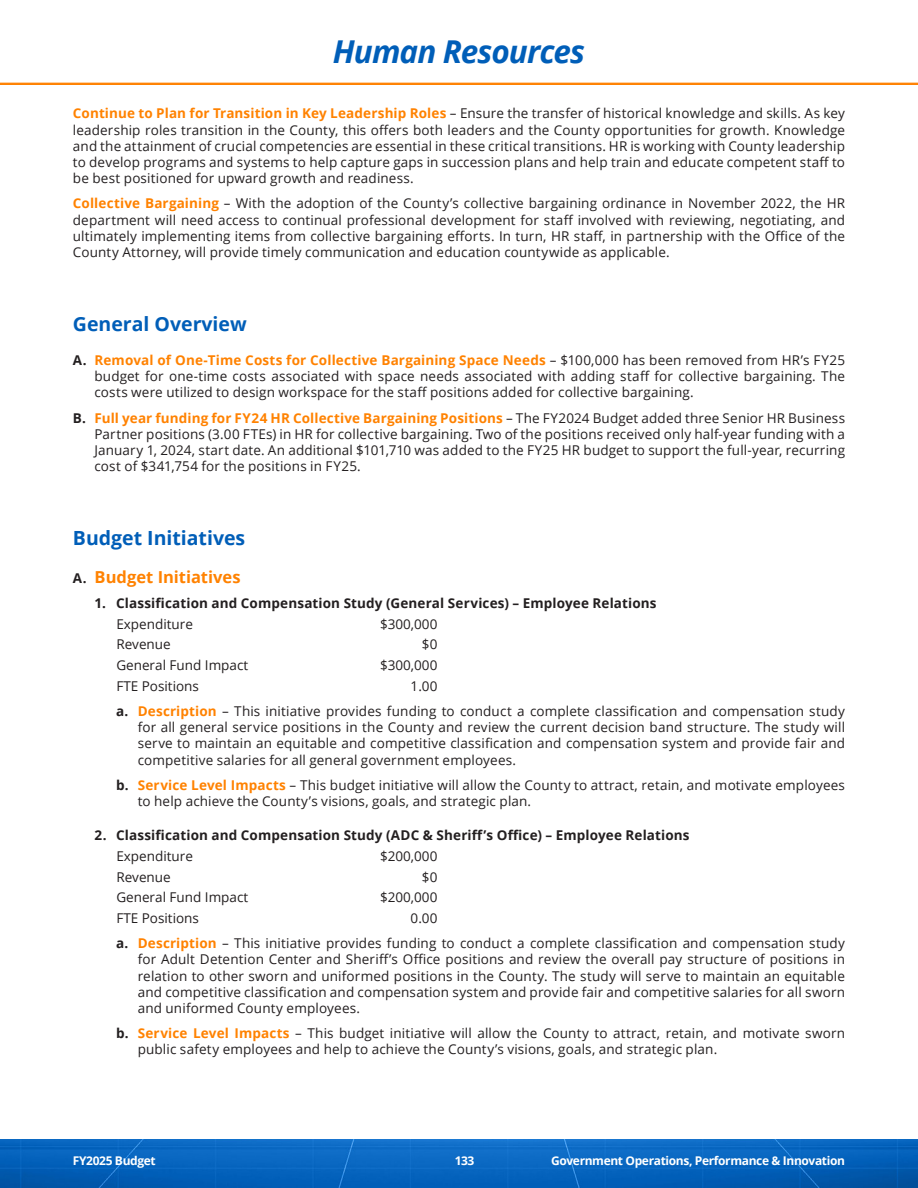
<style>
.page{position:relative;width:918px;height:1188px;background:#fff}
.page>*{position:absolute;margin:0;border:0;box-sizing:border-box;transform-origin:0 0}
.t1{font:italic 700 31.5px "Open Sans";letter-spacing:-.03em;color:#005eb8}
.Heading_L1{font:700 19.5px "Open Sans";color:#005eb8}
.t2{font:700 16.5px "Open Sans";color:#ff8200}
.Body{font:13.5px/16.2px "Open Sans";letter-spacing:.01em;color:#231f20;text-align:justify}
.t3{font:700 13.5px "Open Sans";letter-spacing:.01em;color:#231f20}
.BI_Tabs{font:13.5px "Open Sans";color:#231f20}
.t4{font:700 12px "Open Sans";letter-spacing:-.03em;color:#fff}
.s1{font-weight:700;color:#ff8200}
.s2{font-weight:700}
.s3{font-size:13.5px;color:#231f20}
</style>
<div class="page">
<img style="left:0;top:82px;width:918px;height:3px">
<img style="left:0;top:1139px;width:918px;height:49px">
<p class="t1" style="left:333px;top:29px;width:254px">Human Resources</p>
<p class="Body" style="left:73px;top:105px;width:774px"><span class="s1">Continue to Plan for Transition in Key Leadership Roles</span> – Ensure the transfer of historical knowledge and skills. As key leadership roles transition in the County, this offers both leaders and the County opportunities for growth. Knowledge and the attainment of crucial competencies are essential in these critical transitions. HR is working with County leadership to develop programs and systems to help capture gaps in succession plans and help train and educate competent staff to be best positioned for upward growth and readiness.</p>
<p class="Body" style="left:73px;top:195px;width:774px"><span class="s1">Collective Bargaining</span> – With the adoption of the County’s collective bargaining ordinance in November 2022, the HR department will need access to continual professional development for staff involved with reviewing, negotiating, and ultimately implementing items from collective bargaining efforts. In turn, HR staff, in partnership with the Office of the County Attorney, will provide timely communication and education countywide as applicable.</p>
<p class="Heading_L1" style="left:73px;top:310px;width:175px">General Overview</p>
<p class="Body" style="left:94px;top:352px;width:752px;text-indent:-22px"><span class="s2">A.</span> <span class="s1">Removal of One-Time Costs for Collective Bargaining Space Needs</span> – $100,000 has been removed from HR’s FY25 budget for one-time costs associated with space needs associated with adding staff for collective bargaining. The costs were utilized to design workspace for the staff positions added for collective bargaining.</p>
<p class="Body" style="left:94px;top:409px;width:752px;text-indent:-22px"><span class="s2">B.</span> <span class="s1">Full year funding for FY24 HR Collective Bargaining Positions</span> – The FY2024 Budget added three Senior HR Business Partner positions (3.00 FTEs) in HR for collective bargaining. Two of the positions received only half-year funding with a January 1, 2024, start date. An additional $101,710 was added to the FY25 HR budget to support the full-year, recurring cost of $341,754 for the positions in FY25.</p>
<p class="Heading_L1" style="left:73px;top:524px;width:174px">Budget Initiatives</p>
<p class="t2" style="left:73px;top:565px;width:169px"><span class="s3">A.</span> Budget Initiatives</p>
<p class="t3" style="left:94px;top:593px;width:564px">1. Classification and Compensation Study (General Services) – Employee Relations</p>
<p class="BI_Tabs" style="left:116px;top:614px;width:78px">Expenditure</p>
<p class="BI_Tabs" style="left:380px;top:614px;width:59px">$300,000</p>
<p class="BI_Tabs" style="left:116px;top:635px;width:56px">Revenue</p>
<p class="BI_Tabs" style="left:422px;top:635px;width:17px">$0</p>
<p class="BI_Tabs" style="left:116px;top:656px;width:133px">General Fund Impact</p>
<p class="BI_Tabs" style="left:380px;top:656px;width:59px">$300,000</p>
<p class="BI_Tabs" style="left:116px;top:677px;width:84px">FTE Positions</p>
<p class="BI_Tabs" style="left:411px;top:677px;width:28px">1.00</p>
<p class="Body" style="left:138px;top:703px;width:709px;text-indent:-22px"><span class="s2">a.</span> <span class="s1">Description</span> – This initiative provides funding to conduct a complete classification and compensation study for all general service positions in the County and review the current decision band structure. The study will serve to maintain an equitable and competitive classification and compensation system and provide fair and competitive salaries for all general government employees.</p>
<p class="Body" style="left:138px;top:776px;width:709px;text-indent:-22px"><span class="s2">b.</span> <span class="s1">Service Level Impacts</span> – This budget initiative will allow the County to attract, retain, and motivate employees to help achieve the County’s visions, goals, and strategic plan.</p>
<p class="t3" style="left:94px;top:826px;width:597px">2. Classification and Compensation Study (ADC &amp; Sheriff’s Office) – Employee Relations</p>
<p class="BI_Tabs" style="left:116px;top:847px;width:78px">Expenditure</p>
<p class="BI_Tabs" style="left:380px;top:847px;width:59px">$200,000</p>
<p class="BI_Tabs" style="left:116px;top:867px;width:56px">Revenue</p>
<p class="BI_Tabs" style="left:422px;top:867px;width:17px">$0</p>
<p class="BI_Tabs" style="left:116px;top:888px;width:133px">General Fund Impact</p>
<p class="BI_Tabs" style="left:380px;top:888px;width:59px">$200,000</p>
<p class="BI_Tabs" style="left:116px;top:909px;width:84px">FTE Positions</p>
<p class="BI_Tabs" style="left:411px;top:909px;width:28px">0.00</p>
<p class="Body" style="left:138px;top:935px;width:709px;text-indent:-22px"><span class="s2">a.</span> <span class="s1">Description</span> – This initiative provides funding to conduct a complete classification and compensation study for Adult Detention Center and Sheriff’s Office positions and review the overall pay structure of positions in relation to other sworn and uniformed positions in the County. The study will serve to maintain an equitable and competitive classification and compensation system and provide fair and competitive salaries for all sworn and uniformed County employees.</p>
<p class="Body" style="left:138px;top:1025px;width:709px;text-indent:-22px"><span class="s2">b.</span> <span class="s1">Service Level Impacts</span> – This budget initiative will allow the County to attract, retain, and motivate sworn public safety employees and help to achieve the County’s visions, goals, and strategic plan.</p>
<p class="t4" style="left:73px;top:1152px;width:84px">FY2025 Budget</p>
<p class="t4" style="left:455px;top:1152px;width:21px">133</p>
<p class="t4" style="left:551px;top:1152px;width:296px">Government Operations, Performance &amp; Innovation</p>
</div>
